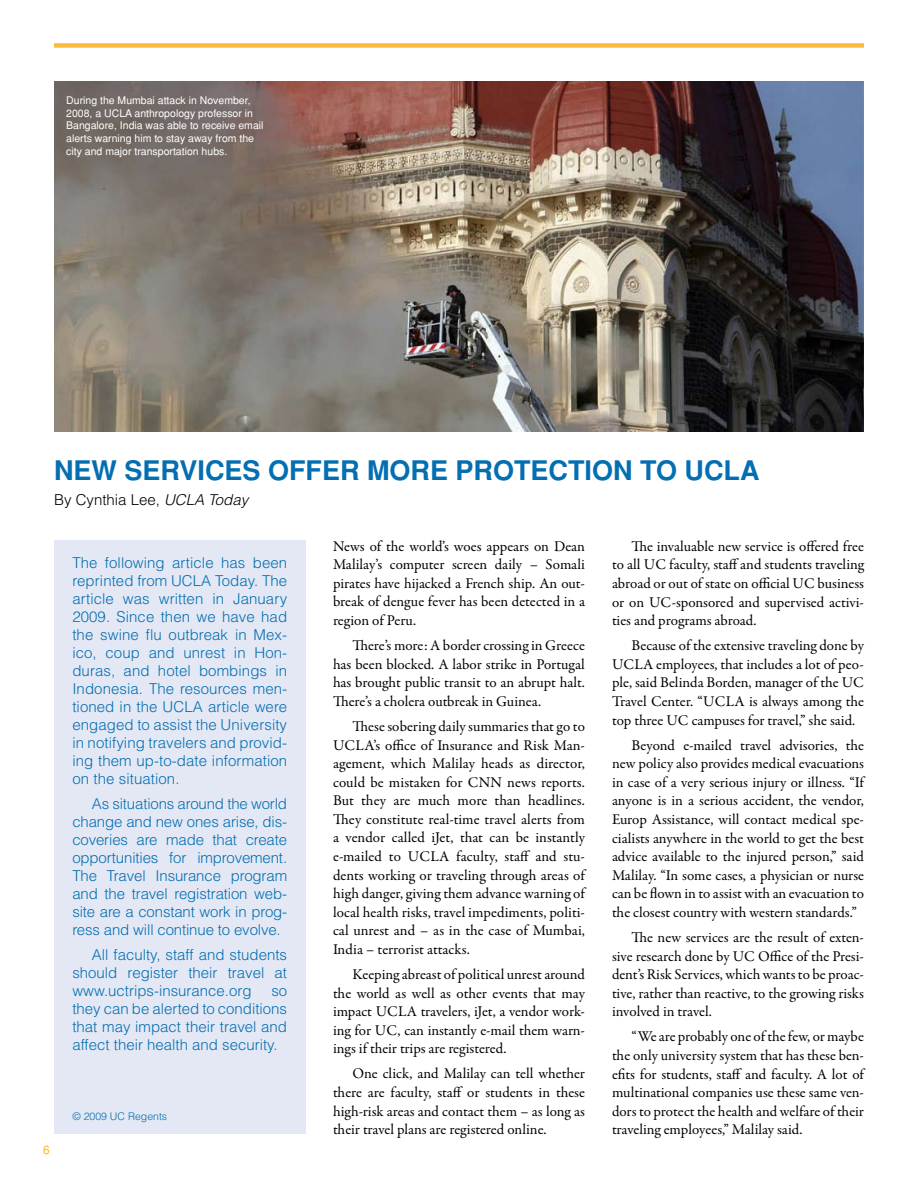
<style>
.page{position:relative;width:918px;height:1188px;background:#fff}
.page>*{position:absolute;margin:0;border:0;box-sizing:border-box;transform-origin:0 0}
.t1{font:700 27px "Helvetica";color:#036eb2}
.t2{font:15px/18.6px "Garamond Premr Pro";letter-spacing:-.005em;color:#000;text-align:justify}
.t3{font:300 15px/18px "Helvetica";color:#036eb2;text-align:justify}
.t4{font:300 15px "Helvetica";color:#000}
.t5{font:12px "Helvetica";color:#fdb813}
.t6{font:10.5px/12.6px "Helvetica";color:#fff}
.t7{font:300 10.5px "Helvetica";color:#036eb2}
.s1{font-style:italic}
</style>
<div class="page">
<div style="left:54px;top:540px;width:252px;height:594px;background:#e4e8f4"></div>
<img style="left:54px;top:81px;width:810px;height:351px">
<div style="left:54px;top:43px;width:810px;height:5px;background:#fdba3d"></div>
<p class="t6" style="left:66px;top:94px;width:199px">During the Mumbai attack in November, 2008, a UCLA anthropology professor in Bangalore, India was able to receive email alerts warning him to stay away from the city and major transportation hubs.</p>
<h1 class="t1" style="left:54px;top:455px;width:706px">NEW SERVICES OFFER MORE PROTECTION TO UCLA</h1>
<p class="t4" style="left:54px;top:490px;width:196px">By Cynthia Lee, <span class="s1">UCLA Today</span></p>
<p class="t3" style="left:72px;top:554px;width:216px">The following article has been reprinted from UCLA Today. The article was written in January 2009. Since then we have had the swine flu outbreak in Mex&shy;ico, coup and unrest in Hon&shy;duras, and hotel bombings in Indonesia. The resources men&shy;tioned in the UCLA article were engaged to assist the University in notifying travelers and provid&shy;ing them up-to-date information on the situation.</p>
<p class="t3" style="left:72px;top:794px;width:216px;text-indent:19px">As situations around the world change and new ones arise, dis&shy;coveries are made that create opportunities for improvement.<br>The Travel Insurance program and the travel registration web&shy;site are a constant work in prog&shy;ress and will continue to evolve.</p>
<p class="t3" style="left:72px;top:945px;width:216px;text-indent:19px">All faculty, staff and students should register their travel at www.uctrips-insurance.org</p>
<p class="t3" style="left:72px;top:981px;width:216px;text-indent:199px">so they can be alerted to conditions that may impact their travel and affect their health and security.</p>
<p class="t5" style="left:43px;top:1143px;width:8px">6</p>
<p class="t7" style="left:72px;top:1110px;width:96px">© 2009 UC Regents</p>
<p class="t2" style="left:333px;top:537px;width:254px">News of the world’s woes appears on Dean Malilay’s computer screen daily – Somali pirates have hijacked a French ship. An out&shy;break of dengue fever has been detected in a region of Peru.</p>
<p class="t2" style="left:333px;top:637px;width:254px;text-indent:19px">There’s more: A border crossing in Greece has been blocked. A labor strike in Portugal has brought public transit to an abrupt halt.<br>There’s a cholera outbreak in Guinea.</p>
<p class="t2" style="left:333px;top:718px;width:254px;text-indent:19px">These sobering daily summaries that go to UCLA’s office of Insurance and Risk Man&shy;agement, which Malilay heads as director, could be mistaken for CNN news reports.<br>But they are much more than headlines.<br>They constitute real-time travel alerts from a vendor called iJet, that can be instantly e-mailed to UCLA faculty, staff and stu&shy;dents working or traveling through areas of high danger, giving them advance warning of local health risks, travel impediments, politi&shy;cal unrest and – as in the case of Mumbai, India – terrorist attacks.</p>
<p class="t2" style="left:333px;top:965px;width:253px;text-indent:19px">Keeping abreast of political unrest around the world as well as other events that may impact UCLA travelers, iJet, a vendor work&shy;ing for UC, can instantly e-mail them warn&shy;ings if their trips are registered.</p>
<p class="t2" style="left:333px;top:1065px;width:254px;text-indent:19px">One click, and Malilay can tell whether there are faculty, staff or students in these high-risk areas and contact them – as long as their travel plans are registered online.</p>
<p class="t2" style="left:612px;top:537px;width:254px;text-indent:19px">The invaluable new service is offered free to all UC faculty, staff and students traveling abroad or out of state on official UC business or on UC-sponsored and supervised activi&shy;ties and programs abroad.</p>
<p class="t2" style="left:612px;top:637px;width:253px;text-indent:19px">Because of the extensive traveling done by UCLA employees, that includes a lot of peo&shy;ple, said Belinda Borden, manager of the UC Travel Center. “UCLA is always among the top three UC campuses for travel,” she said.</p>
<p class="t2" style="left:612px;top:736px;width:254px;text-indent:19px">Beyond e-mailed travel advisories, the new policy also provides medical evacuations in case of a very serious injury or illness. “If anyone is in a serious accident, the vendor, Europ Assistance, will contact medical spe&shy;cialists anywhere in the world to get the best advice available to the injured person,” said Malilay. “In some cases, a physician or nurse can be flown in to assist with an evacuation to the closest country with western standards.”</p>
<p class="t2" style="left:612px;top:928px;width:254px;text-indent:19px">The new services are the result of exten&shy;sive research done by UC Office of the Presi&shy;dent’s Risk Services, which wants to be proac&shy;tive, rather than reactive, to the growing risks involved in travel.</p>
<p class="t2" style="left:612px;top:1028px;width:254px;text-indent:19px">“We are probably one of the few, or maybe the only university system that has these ben&shy;efits for students, staff and faculty. A lot of multinational companies use these same ven&shy;dors to protect the health and welfare of their traveling employees,” Malilay said.</p>
</div>
